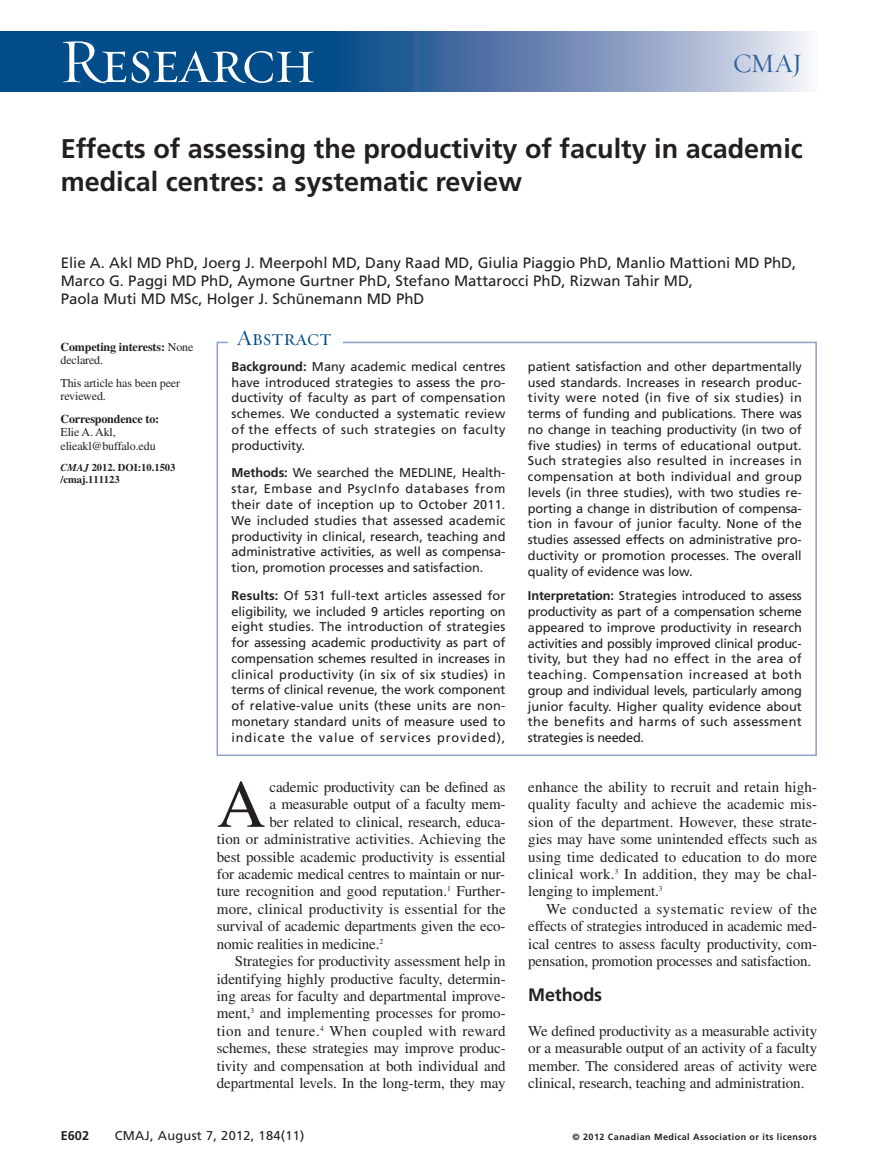
<style>
.page{position:relative;width:878px;height:1175px;background:#fff}
.page>*{position:absolute;margin:0;border:0;box-sizing:border-box;transform-origin:0 0}
.t1{font:67.5px "Times LT Std";color:#231f20}
.t2{font:63px "Requiem Display HTF Small Caps";letter-spacing:-.03em;color:#fff}
.t3{font:700 27px/33px "Frutiger LT Std";color:#231f20}
.t4{font:27px "Requiem Display HTF Roman";color:#2c6199}
.t5{font:22.5px "Requiem Display HTF Small Caps";color:#014c89}
.t6{font:700 18px "Frutiger LT Std";letter-spacing:-.01em;color:#231f20}
.t7{font:15px/17.4px "Times LT Std";letter-spacing:-.005em;color:#231f20;text-align:justify}
.t8{font:15px/18px "Frutiger LT Std";color:#231f20}
.t9{font:15px "Times LT Std";letter-spacing:.03em;color:#231f20}
.t10{font:12.75px/15.8px "Frutiger LT Std";color:#231f20;text-align:justify}
.t11{font:12.75px "Frutiger LT Std";letter-spacing:.025em;color:#231f20}
.t12{font:700 12.75px "Frutiger LT Std";color:#231f20}
.t13{font:12px/13.5px "Times LT Std";letter-spacing:-.01em;color:#231f20}
.t14{font:700 12px/13.5px "Times LT Std";letter-spacing:-.01em;color:#231f20}
.t15{font:700 10.5px/12px "Times LT Std";color:#231f20}
.t16{font:700 9px "Frutiger LT Std";letter-spacing:.05em;color:#231f20}
.s1{font-weight:400}
.s2{font-style:italic}
.s3{font-weight:700}
</style>
<div class="page">
<div style="left:0;top:32px;width:350px;height:60px;background:#014c89"></div>
<svg style="left:347px;top:32px;width:461px;height:60px;background:#7994bb"></svg>
<div style="left:216px;top:342px;width:600px;height:414px;border:2px solid #8e9fc4"></div>
<div style="left:228px;top:327px;width:115px;height:29px;background:#fff"></div>
<h2 class="t2" style="left:59px;top:23px;width:258px">Research</h2>
<h3 class="t4" style="left:733px;top:47px;width:71px">CMAJ</h3>
<h3 class="t3" style="left:61px;top:134px;width:743px">Effects of assessing the productivity of faculty in academic medical centres: a systematic review</h3>
<p class="t8" style="left:61px;top:255px;width:737px">Elie A. Akl MD PhD, Joerg J. Meerpohl MD, Dany Raad MD, Giulia Piaggio PhD, Manlio Mattioni MD PhD,<br>Marco G. Paggi MD PhD, Aymone Gurtner PhD, Stefano Mattarocci PhD, Rizwan Tahir MD,<br>Paola Muti MD MSc, Holger J. Schünemann MD PhD</p>
<p class="t14" style="left:60px;top:341px;width:134px">Competing interests: <span class="s1">None declared.</span></p>
<p class="t13" style="left:60px;top:377px;width:121px">This article has been peer reviewed.</p>
<p class="t14" style="left:60px;top:413px;width:100px">Correspondence to:</p>
<p class="t13" style="left:60px;top:426px;width:97px">Elie A. Akl, elieakl@buffalo.edu</p>
<p class="t15" style="left:60px;top:462px;width:116px"><span class="s2">CMAJ</span> 2012. DOI:10.1503 /cmaj.111123</p>
<h3 class="t5" style="left:237px;top:324px;width:96px">Abstract</h3>
<p class="t10" style="left:528px;top:359px;width:275px">patient satisfaction and other departmentally used standards. Increases in research produc&shy;tivity were noted (in five of six studies) in terms of funding and publications. There was no change in teaching productivity (in two of five studies) in terms of educational output.<br>Such strategies also resulted in increases in compensation at both individual and group levels (in three studies), with two studies re&shy;porting a change in distribution of compensa&shy;tion in favour of junior faculty. None of the studies assessed effects on administrative pro&shy;ductivity or promotion processes. The overall quality of evidence was low.</p>
<p class="t10" style="left:528px;top:589px;width:275px"><span class="s3">Interpretation:</span> Strategies introduced to assess productivity as part of a compensation scheme appeared to improve productivity in research activities and possibly improved clinical produc&shy;tivity, but they had no effect in the area of teaching. Compensation increased at both group and individual levels, particularly among junior faculty. Higher quality evidence about the benefits and harms of such assessment strategies is needed.</p>
<p class="t10" style="left:231px;top:359px;width:275px"><span class="s3">Background:</span> Many academic medical centres have introduced strategies to assess the pro&shy;ductivity of faculty as part of compensation schemes. We conducted a systematic review of the effects of such strategies on faculty productivity.</p>
<p class="t10" style="left:231px;top:466px;width:275px"><span class="s3">Methods:</span> We searched the MEDLINE, Health&shy;star, Embase and PsycInfo databases from their date of inception up to October 2011.<br>We included studies that assessed academic productivity in clinical, research, teaching and administrative activities, as well as compensa&shy;tion, promotion processes and satisfaction.</p>
<p class="t10" style="left:231px;top:588px;width:275px"><span class="s3">Results:</span> Of 531 full-text articles assessed for eligibility, we included 9 articles reporting on eight studies. The introduction of strategies for assessing academic productivity as part of compensation schemes resulted in increases in clinical productivity (in six of six studies) in terms of clinical revenue, the work component of relative-value units (these units are non&shy;monetary standard units of measure used to indicate the value of services provided),</p>
<h1 class="t1" style="left:217px;top:780px;width:50px">A</h1>
<p class="t7" style="left:269px;top:780px;width:238px">cademic productivity can be defined as</p>
<p class="t7" style="left:269px;top:797px;width:237px">a measurable output of a faculty mem-</p>
<p class="t7" style="left:269px;top:814px;width:237px">ber related to clinical, research, educa-</p>
<p class="t7" style="left:217px;top:832px;width:290px">tion or administrative activities. Achieving the</p>
<p class="t7" style="left:217px;top:849px;width:290px">best possible academic productivity is essential</p>
<p class="t7" style="left:217px;top:867px;width:290px">for academic medical centres to maintain or nur-</p>
<p class="t7" style="left:217px;top:884px;width:290px">ture recognition and good reputation.<sup>1</sup> Further-</p>
<p class="t7" style="left:217px;top:901px;width:290px">more, clinical productivity is essential for the</p>
<p class="t7" style="left:217px;top:919px;width:290px">survival of academic departments given the eco-</p>
<p class="t7" style="left:217px;top:936px;width:168px">nomic realities in medicine.<sup>2</sup></p>
<p class="t7" style="left:235px;top:954px;width:272px">Strategies for productivity assessment help in</p>
<p class="t7" style="left:217px;top:971px;width:290px">identifying highly productive faculty, determin-</p>
<p class="t7" style="left:217px;top:988px;width:290px">ing areas for faculty and departmental improve-</p>
<p class="t7" style="left:217px;top:1006px;width:290px">ment,<sup>3</sup> and implementing processes for promo-</p>
<p class="t9" style="left:217px;top:1025px;width:290px">tion and tenure.<sup>4</sup> When coupled with reward</p>
<p class="t7" style="left:217px;top:1041px;width:290px">schemes, these strategies may improve produc-</p>
<p class="t7" style="left:217px;top:1058px;width:290px">tivity and compensation at both individual and</p>
<p class="t7" style="left:217px;top:1075px;width:290px">departmental levels. In the long-term, they may</p>
<p class="t7" style="left:528px;top:780px;width:290px">enhance the ability to recruit and retain high&shy;quality faculty and achieve the academic mis&shy;sion of the department. However, these strate&shy;gies may have some unintended effects such as using time dedicated to education to do more clinical work.<sup>3</sup> In addition, they may be chal&shy;lenging to implement.<sup>3</sup></p>
<p class="t7" style="left:528px;top:901px;width:290px;text-indent:18px">We conducted a systematic review of the effects of strategies introduced in academic med&shy;ical centres to assess faculty productivity, com&shy;pensation, promotion processes and satisfaction.</p>
<h3 class="t6" style="left:528px;top:987px;width:75px">Methods</h3>
<p class="t7" style="left:528px;top:1023px;width:290px">We defined productivity as a measurable activity or a measurable output of an activity of a faculty member. The considered areas of activity were clinical, research, teaching and administration.</p>
<p class="t12" style="left:61px;top:1130px;width:30px">E602</p>
<p class="t11" style="left:115px;top:1130px;width:191px">CMAJ, August 7, 2012, 184(11)</p>
<p class="t16" style="left:572px;top:1132px;width:246px">© 2012 Canadian Medical Association or its licensors</p>
</div>
